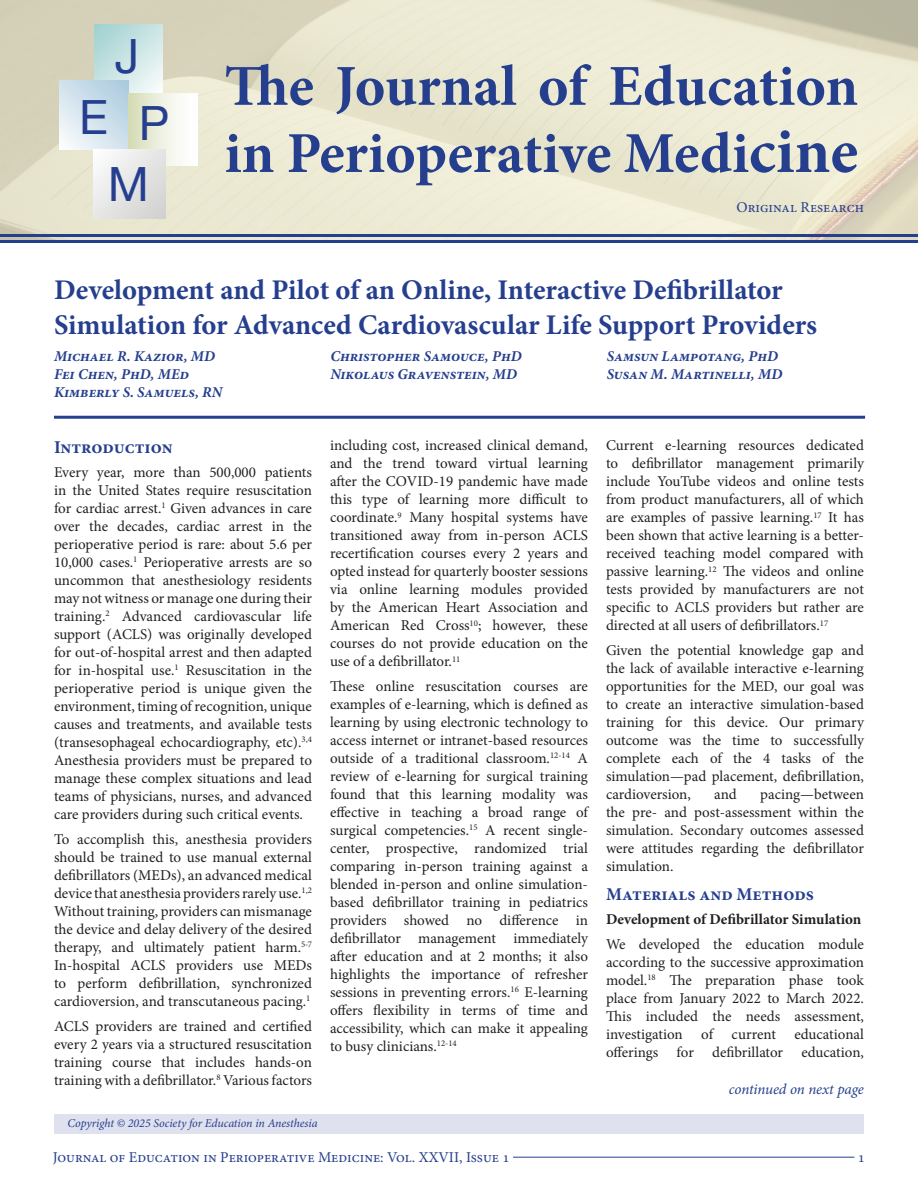
<style>
.page{position:relative;width:918px;height:1188px;background:#fff}
.page>*{position:absolute;margin:0;border:0;box-sizing:border-box;transform-origin:0 0}
.t1{font:700 58.05px/67.2px "Minion Pro";letter-spacing:-.01em;color:#253f8e}
.t2{font:47.25px "Helvetica Neue";color:#253f8e}
.t3{font:700 28.5px/34.2px "Minion Pro";letter-spacing:-.005em;color:#253f8e}
.Section_Headings{font:700 18px "Minion Pro";color:#253f8e}
.t4{font:15px/18px "Minion Pro";letter-spacing:-.005em;color:#231f20;text-align:justify}
.t5{font:italic 700 15px "Minion Pro";color:#253f8e}
.t6{font:15px "Minion Pro";color:#253f8e}
.t7{font:700 15px "Minion Pro";letter-spacing:-.005em;color:#231f20}
.t8{font:italic 15px "Minion Pro";letter-spacing:-.005em;color:#253f8e}
.t9{font:italic 12px "Minion Pro";letter-spacing:-.005em;color:#253f8e}
.s1{font-size:63.45px}
</style>
<div class="page">
<hr style="left:513px;top:1157px;width:341px;height:1px;background:#253f8e">
<hr style="left:54px;top:416px;width:811px;height:3px;background:#253f8e">
<img style="left:0;top:0;width:918px;height:240px">
<svg style="left:94px;top:25px;width:69px;height:69px;background:#cbe5e4"></svg>
<svg style="left:60px;top:80px;width:69px;height:69px;background:#d1e2ec"></svg>
<div style="left:129px;top:94px;width:69px;height:71px;background:linear-gradient(to right,#d7deb9,#fff)"></div>
<div style="left:93px;top:149px;width:73px;height:69px;background:linear-gradient(to right,#f2f3f3,#dadad9)"></div>
<hr style="left:0;top:234px;width:918px;height:3px;background:#253f8e">
<hr style="left:0;top:240px;width:918px;height:3px;background:#253f8e">
<div style="left:54px;top:1115px;width:810px;height:19px;background:#e0e1ee"></div>
<p class="t2" style="left:115px;top:22px;width:26px">J</p>
<p class="t2" style="left:79px;top:83px;width:30px">E</p>
<p class="t2" style="left:139px;top:89px;width:32px">P</p>
<p class="t2" style="left:108px;top:150px;width:43px">M</p>
<p class="t1" style="left:224px;top:52px;width:635px">The Journal of Education in Perioperative Medi<span class="s1">cine</span></p>
<p class="t6" style="left:737px;top:197px;width:129px">Original Research</p>
<p class="t3" style="left:54px;top:273px;width:765px">Development and Pilot of an Online, Interactive Defibrillator<br>Simulation for Advanced Cardiovascular Life Support Providers</p>
<p class="t5" style="left:54px;top:345px;width:163px">Michael R. Kazior, MD</p>
<p class="t5" style="left:54px;top:363px;width:136px">Fei Chen, PhD, MEd</p>
<p class="t5" style="left:54px;top:381px;width:170px">Kimberly S. Samuels, RN</p>
<p class="t5" style="left:330px;top:345px;width:193px">Christopher Samouce, PhD</p>
<p class="t5" style="left:330px;top:363px;width:188px">Nikolaus Gravenstein, MD</p>
<p class="t5" style="left:607px;top:345px;width:173px">Samsun Lampotang, PhD</p>
<p class="t5" style="left:607px;top:363px;width:177px">Susan M. Martinelli, MD</p>
<p class="Section_Headings" style="left:54px;top:434px;width:120px">Introduction</p>
<p class="t4" style="left:54px;top:464px;width:260px">Every year, more than 500,000 patients in the United States require resuscitation for cardiac arrest.<sup>1</sup> Given advances in care over the decades, cardiac arrest in the perioperative period is rare: about 5.6 per 10,000 cases.<sup>1</sup> Perioperative arrests are so uncommon that anesthesiology residents may not witness or manage one during their training.<sup>2</sup> Advanced cardiovascular life support (ACLS) was originally developed for out-of-hospital arrest and then adapted for in-hospital use.<sup>1</sup> Resuscitation in the perioperative period is unique given the environment, timing of recognition, unique causes and treatments, and available tests (transesophageal echocardiography, etc).<sup>3,4<br></sup>Anesthesia providers must be prepared to manage these complex situations and lead teams of physicians, nurses, and advanced care providers during such critical events.</p>
<p class="t4" style="left:54px;top:830px;width:260px">To accomplish this, anesthesia providers should be trained to use manual external defibrillators (MEDs), an advanced medical device that anesthesia providers rarely use.<sup>1,2<br></sup>Without training, providers can mismanage the device and delay delivery of the desired therapy, and ultimately patient harm.<sup>5-7<br></sup>In-hospital ACLS providers use MEDs to perform defibrillation, synchronized cardioversion, and transcutaneous pacing.<sup>1</sup></p>
<p class="t4" style="left:54px;top:1017px;width:260px">ACLS providers are trained and certified every 2 years via a structured resuscitation training course that includes hands-on training with a defibrillator.<sup>8</sup> Various factors</p>
<p class="t9" style="left:68px;top:1115px;width:252px">Copyright © 2025 Society for Education in Anesthesia</p>
<p class="t4" style="left:330px;top:437px;width:260px">including cost, increased clinical demand, and the trend toward virtual learning after the COVID-19 pandemic have made this type of learning more difficult to coordinate.<sup>9</sup> Many hospital systems have transitioned away from in-person ACLS recertification courses every 2 years and opted instead for quarterly booster sessions via online learning modules provided by the American Heart Association and American Red Cross<sup>10</sup>; however, these courses do not provide education on the use of a defibrillator.<sup>11</sup></p>
<p class="t4" style="left:330px;top:678px;width:261px">These online resuscitation courses are examples of e-learning, which is defined as learning by using electronic technology to access internet or intranet-based resources outside of a traditional classroom.<sup>12-14</sup> A review of e-learning for surgical training found that this learning modality was effective in teaching a broad range of surgical competencies.<sup>15</sup> A recent single&shy;center, prospective, randomized trial comparing in-person training against a blended in-person and online simulation&shy;based defibrillator training in pediatrics providers showed no difference in defibrillator management immediately after education and at 2 months; it also highlights the importance of refresher sessions in preventing errors.<sup>16</sup> E-learning offers flexibility in terms of time and accessibility, which can make it appealing to busy clinicians.<sup>12-14</sup></p>
<p class="t4" style="left:606px;top:437px;width:260px">Current e-learning resources dedicated to defibrillator management primarily include YouTube videos and online tests from product manufacturers, all of which are examples of passive learning.<sup>17</sup> It has been shown that active learning is a better&shy;received teaching model compared with passive learning.<sup>12</sup> The videos and online tests provided by manufacturers are not specific to ACLS providers but rather are directed at all users of defibrillators.<sup>17</sup></p>
<p class="t4" style="left:606px;top:642px;width:260px">Given the potential knowledge gap and the lack of available interactive e-learning opportunities for the MED, our goal was to create an interactive simulation-based training for this device. Our primary outcome was the time to successfully complete each of the 4 tasks of the simulation—pad placement, defibrillation, cardioversion,</p>
<p class="t4" style="left:606px;top:786px;width:260px;text-indent:154px">pacing—between the pre- and post-assessment within the simulation. Secondary outcomes assessed were attitudes regarding the defibrillator simulation.</p>
<p class="Section_Headings" style="left:606px;top:881px;width:209px">Materials and Methods</p>
<p class="t7" style="left:606px;top:909px;width:257px">Development of Defibrillator Simulation</p>
<p class="t4" style="left:606px;top:935px;width:260px">We developed the education module according to the successive approximation model.<sup>18</sup> The preparation phase took place from January 2022 to March 2022.<br>This included the needs assessment, investigation of current educational offerings for defibrillator education,</p>
<p class="t8" style="left:729px;top:1079px;width:137px">continued on next page</p>
<p class="t4" style="left:714px;top:786px;width:24px">and</p>
<p class="t6" style="left:53px;top:1147px;width:458px">Journal of Education in Perioperative Medicine: Vol. XXVII, Issue 1</p>
<p class="t6" style="left:858px;top:1147px;width:9px">1</p>
</div>
